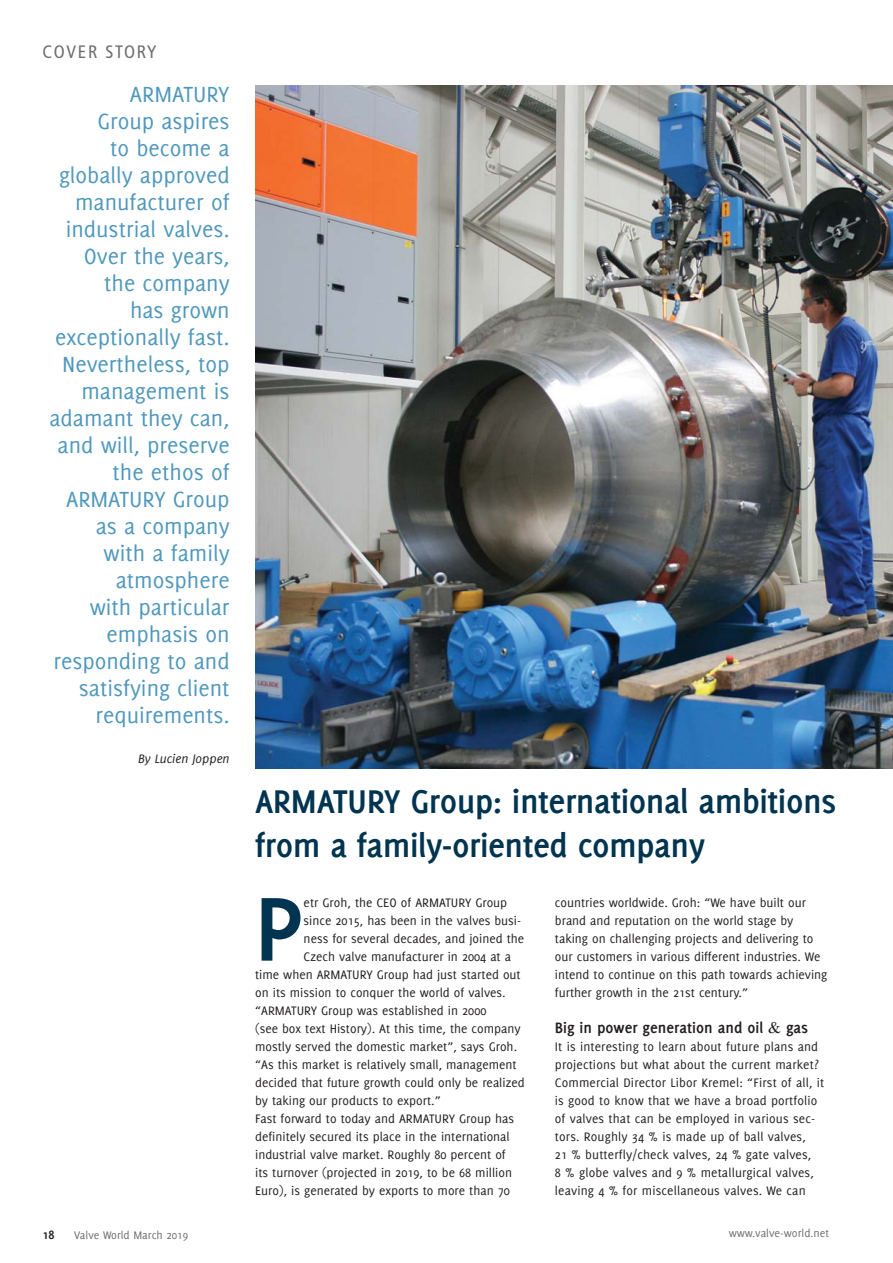
<style>
.page{position:relative;width:893px;height:1263px;background:#fff}
.page>*{position:absolute;margin:0;border:0;box-sizing:border-box;transform-origin:0 0}
.t1{font:700 99.15px "Delicious";color:#003450}
.t2{font:700 36px/43.2px "Delicious";letter-spacing:-.015em;color:#003450}
.t3{font:24px/27px "Delicious";color:#4f98bc;text-align:right}
.t4{font:condensed 18px "Frutiger";letter-spacing:.1em;color:#6d6e70}
.t5{font:700 16.5px "Delicious";color:#231f20}
.t6{font:13.5px/18px "Delicious";color:#231f20}
.t7{font:italic 13.5px "Delicious";color:#231f20}
.t8{font:700 13.5px "Delicious";color:#231f20}
.t9{font:12px "Delicious";color:#6d6e70}
</style>
<div class="page">
<img style="left:255px;top:85px;width:638px;height:684px">
<h3 class="t4" style="left:43px;top:44px;width:116px">COVER STORY</h3>
<p class="t3" style="left:49px;top:82px;width:182px">ARMATURY<br>Group aspires<br>to become a globally approved manufacturer of industrial valves.<br>Over the years, the company<br>has grown exceptionally fast.<br>Nevertheless, top management is adamant they can, and will, preserve the ethos of<br>ARMATURY Group as a company with a family atmosphere<br>with particular emphasis on responding to and satisfying client requirements.</p>
<p class="t7" style="left:138px;top:753px;width:93px">By Lucien Joppen</p>
<h2 class="t2" style="left:255px;top:783px;width:583px">ARMATURY Group: international ambitions from a family-oriented company</h2>
<p class="t6" style="left:555px;top:894px;width:274px">countries worldwide. Groh: “We have built our brand and reputation on the world stage by taking on challenging projects and delivering to our customers in various different industries. We intend to continue on this path towards achieving further growth in the 21st century.”</p>
<p class="t5" style="left:555px;top:1021px;width:210px">Big in power generation and oil</p>
<p class="t5" style="left:786px;top:1021px;width:24px">gas</p>
<p class="t6" style="left:555px;top:1038px;width:271px">It is interesting to learn about future plans and projections but what about the current market?<br>Commercial Director Libor Kremel: “First of all, it is good to know that we have a broad portfolio of valves that can be employed in various sec&shy;tors. Roughly 34 % is made up of ball valves,<br>21 % butterfly/check valves, 24 % gate valves,<br>8 % globe valves and 9 % metallurgical valves, leaving 4 % for miscellaneous valves. We can</p>
<h1 class="t1" style="left:255px;top:888px;width:50px">P</h1>
<p class="t6" style="left:304px;top:894px;width:205px">etr Groh, the CEO of ARMATURY Group</p>
<p class="t6" style="left:304px;top:912px;width:219px">since 2015, has been in the valves busi-</p>
<p class="t6" style="left:304px;top:930px;width:222px">ness for several decades, and joined the</p>
<p class="t6" style="left:304px;top:948px;width:209px">Czech valve manufacturer in 2004 at a</p>
<p class="t6" style="left:255px;top:966px;width:267px">time when ARMATURY Group had just started out</p>
<p class="t6" style="left:255px;top:984px;width:252px">on its mission to conquer the world of valves.</p>
<p class="t6" style="left:255px;top:1002px;width:233px">“ARMATURY Group was established in 2000</p>
<p class="t6" style="left:255px;top:1020px;width:267px">(see box text History). At this time, the company</p>
<p class="t6" style="left:255px;top:1038px;width:263px">mostly served the domestic market”, says Groh.</p>
<p class="t6" style="left:255px;top:1056px;width:263px">“As this market is relatively small, management</p>
<p class="t6" style="left:255px;top:1074px;width:271px">decided that future growth could only be realized</p>
<p class="t6" style="left:255px;top:1092px;width:187px">by taking our products to export.”</p>
<p class="t6" style="left:255px;top:1110px;width:260px">Fast forward to today and ARMATURY Group has</p>
<p class="t6" style="left:255px;top:1128px;width:256px">definitely secured its place in the international</p>
<p class="t6" style="left:255px;top:1146px;width:252px">industrial valve market. Roughly 80 percent of</p>
<p class="t6" style="left:255px;top:1164px;width:258px">its turnover (projected in 2019, to be 68 million</p>
<p class="t6" style="left:255px;top:1182px;width:256px">Euro), is generated by exports to more than 70</p>
<p class="t8" style="left:43px;top:1229px;width:14px">18</p>
<p class="t9" style="left:74px;top:1231px;width:115px">Valve World March 2019</p>
<p class="t9" style="left:729px;top:1228px;width:102px">www.valve-world.net</p>
</div>
